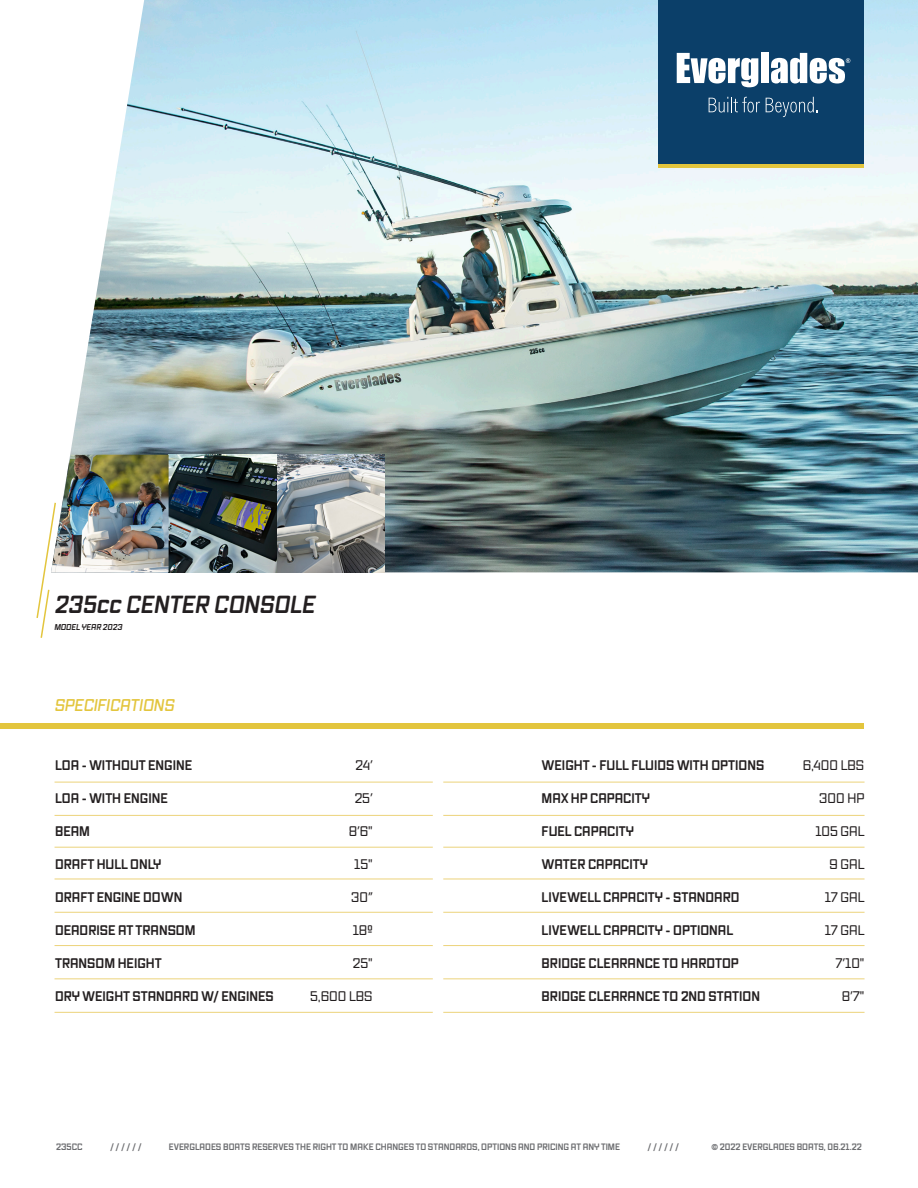
<style>
.page{position:relative;width:918px;height:1188px;background:#fff}
.page>*{position:absolute;margin:0;border:0;box-sizing:border-box;transform-origin:0 0}
.t1{font:italic 700 24px "Vox Round";color:#231f20}
.t2{font:italic 600 16.5px "Vox Round";color:#e3c53d}
.t3{font:700 13.5px "Vox Round";color:#231f20}
.t4{font:500 13.5px "Vox Round";color:#231f20}
.t5{font:700 9px "Vox Round";color:#6c6d70}
.t6{font:italic 700 8.25px "Vox Round";color:#231f20}
</style>
<div class="page">
<img style="left:70px;top:0;width:848px;height:572px">
<img style="left:57px;top:455px;width:328px;height:117px">
<div style="left:658px;top:0;width:206px;height:164px;background:#0b3f69"></div>
<svg style="left:677px;top:53px;width:81px;height:34px"></svg>
<div style="left:761px;top:53px;width:8px;height:30px;background:#fff"></div>
<svg style="left:771px;top:53px;width:79px;height:31px"></svg>
<svg style="left:709px;top:97px;width:51px;height:15px"></svg>
<svg style="left:766px;top:97px;width:52px;height:20px"></svg>
<hr style="left:658px;top:164px;width:206px;height:4px;background:#e3c53d">
<svg style="left:36px;top:502px;width:21px;height:136px"></svg>
<div style="left:0;top:723px;width:864px;height:6px;background:#e3c53d"></div>
<hr style="left:55px;top:782px;width:810px;height:1px;background:#ecd37b">
<hr style="left:55px;top:815px;width:810px;height:1px;background:#ecd37b">
<hr style="left:55px;top:847px;width:810px;height:1px;background:#ecd37b">
<hr style="left:55px;top:879px;width:810px;height:1px;background:#ecd37b">
<hr style="left:55px;top:912px;width:810px;height:1px;background:#ecd37b">
<hr style="left:55px;top:945px;width:810px;height:1px;background:#ecd37b">
<hr style="left:55px;top:1012px;width:810px;height:1px;background:#ecd37b">
<hr style="left:55px;top:979px;width:810px;height:1px;background:#ecd37b">
<div style="left:433px;top:730px;width:10px;height:350px;background:#fff"></div>
<p class="t1" style="left:54px;top:588px;width:262px">235cc CENTER CONSOLE</p>
<p class="t6" style="left:54px;top:621px;width:70px">MODEL YEAR 2023</p>
<p class="t2" style="left:54px;top:694px;width:121px">SPECIFICATIONS</p>
<p class="t3" style="left:55px;top:755px;width:139px">LOA - WITHOUT ENGINE</p>
<p class="t3" style="left:55px;top:788px;width:114px">LOA - WITH ENGINE</p>
<p class="t3" style="left:55px;top:821px;width:36px">BEAM</p>
<p class="t3" style="left:55px;top:854px;width:108px">DRAFT HULL ONLY</p>
<p class="t3" style="left:55px;top:887px;width:129px">DRAFT ENGINE DOWN</p>
<p class="t3" style="left:55px;top:920px;width:142px">DEADRISE AT TRANSOM</p>
<p class="t3" style="left:55px;top:953px;width:108px">TRANSOM HEIGHT</p>
<p class="t3" style="left:55px;top:986px;width:220px">DRY WEIGHT STANDARD W/ ENGINES</p>
<p class="t4" style="left:355px;top:756px;width:19px">24’</p>
<p class="t4" style="left:355px;top:789px;width:20px">25’</p>
<p class="t4" style="left:349px;top:822px;width:26px">8’6"</p>
<p class="t4" style="left:354px;top:855px;width:20px">15"</p>
<p class="t4" style="left:351px;top:888px;width:23px">30”</p>
<p class="t4" style="left:353px;top:921px;width:21px">18º</p>
<p class="t4" style="left:353px;top:954px;width:21px">25"</p>
<p class="t4" style="left:310px;top:987px;width:64px">5,600 LBS</p>
<p class="t3" style="left:542px;top:755px;width:224px">WEIGHT - FULL FLUIDS WITH OPTIONS</p>
<p class="t3" style="left:542px;top:788px;width:110px">MAX HP CAPACITY</p>
<p class="t3" style="left:542px;top:821px;width:94px">FUEL CAPACITY</p>
<p class="t3" style="left:542px;top:854px;width:108px">WATER CAPACITY</p>
<p class="t3" style="left:542px;top:887px;width:199px">LIVEWELL CAPACITY - STANDARD</p>
<p class="t3" style="left:542px;top:920px;width:193px">LIVEWELL CAPACITY - OPTIONAL</p>
<p class="t3" style="left:542px;top:953px;width:199px">BRIDGE CLEARANCE TO HARDTOP</p>
<p class="t3" style="left:542px;top:986px;width:220px">BRIDGE CLEARANCE TO 2ND STATION</p>
<p class="t4" style="left:803px;top:756px;width:63px">6,400 LBS</p>
<p class="t4" style="left:819px;top:789px;width:47px">300 HP</p>
<p class="t4" style="left:815px;top:822px;width:51px">105 GAL</p>
<p class="t4" style="left:830px;top:855px;width:36px">9 GAL</p>
<p class="t4" style="left:825px;top:888px;width:41px">17 GAL</p>
<p class="t4" style="left:825px;top:921px;width:41px">17 GAL</p>
<p class="t4" style="left:835px;top:954px;width:31px">7’10"</p>
<p class="t4" style="left:842px;top:987px;width:24px">8’7"</p>
<p class="t5" style="left:56px;top:1140px;width:28px">235CC</p>
<p class="t5" style="left:110px;top:1140px;width:33px">/ / / / / /</p>
<p class="t5" style="left:169px;top:1140px;width:453px">EVERGLADES BOATS RESERVES THE RIGHT TO MAKE CHANGES TO STANDARDS, OPTIONS AND PRICING AT ANY TIME</p>
<p class="t5" style="left:647px;top:1140px;width:33px">/ / / / / /</p>
<p class="t5" style="left:711px;top:1140px;width:152px">©️ 2022 EVERGLADES BOATS, 06.21.22</p>
</div>
